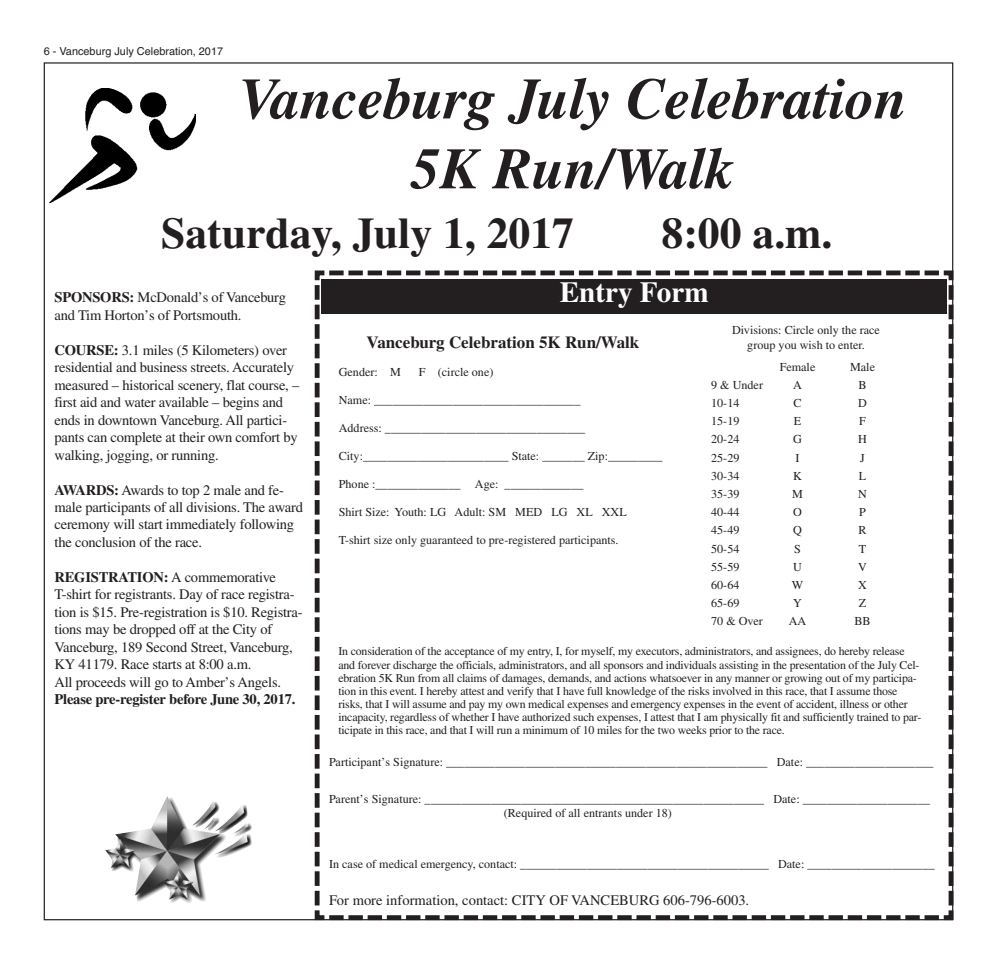
<style>
.page{position:relative;width:997px;height:964px;background:#fff}
.page>*{position:absolute;margin:0;border:0;box-sizing:border-box;transform-origin:0 0}
.t1{font:italic 700 58.25px/69.9px "Times";color:#231f20;text-align:center}
.t2{font:700 43.62px "Times";color:#231f20}
.t3{font:700 29.12px "Times";color:#fff}
.t4{font:700 17px "Times";color:#231f20}
.t5{font:14.5px/17.5px "Times";letter-spacing:-.015em;color:#231f20}
.t6{font:12.12px/14.5px "Times";color:#231f20;text-align:center}
.t7{font:11.88px/13.1px "Times";letter-spacing:-.015em;color:#231f20}
.t8{font:10.88px "Helvetica";color:#231f20}
.s1{font-weight:700}
</style>
<div class="page">
<svg style="left:312px;top:268px;width:642px;height:653px"></svg>
<div style="left:337px;top:328px;width:331px;height:229px;background:#fff"></div>
<div style="left:709px;top:325px;width:192px;height:311px;background:#fff"></div>
<div style="left:337px;top:646px;width:586px;height:102px;background:#fff"></div>
<div style="left:328px;top:753px;width:608px;height:159px;background:#fff"></div>
<div style="left:321px;top:279px;width:625px;height:35px;background:#231f20"></div>
<img style="left:105px;top:796px;width:147px;height:107px">
<img style="left:50px;top:89px;width:145px;height:113px">
<p class="t8" style="left:44px;top:47px;width:181px">6 - Vanceburg July Celebration, 2017</p>
<p class="t1" style="left:239px;top:69px;width:669px">Vanceburg July Celebration<br>5K Run/Walk</p>
<p class="t2" style="left:161px;top:218px;width:414px">Saturday, July 1, 2017</p>
<p class="t2" style="left:661px;top:218px;width:172px">8:00 a.m.</p>
<p class="t5" style="left:54px;top:290px;width:233px"><span class="s1">SPONSORS:</span> McDonald’s of Vanceburg and Tim Horton’s of Portsmouth.</p>
<p class="t5" style="left:54px;top:342px;width:246px"><span class="s1">COURSE:</span> 3.1 miles (5 Kilometers) over residential and business streets. Accurately measured – historical scenery, flat course, – first aid and water available – begins and ends in downtown Vanceburg. All partici&shy;pants can complete at their own comfort by walking, jogging, or running.</p>
<p class="t5" style="left:54px;top:482px;width:250px"><span class="s1">AWARDS:</span> Awards to top 2 male and fe&shy;male participants of all divisions. The award ceremony will start immediately following the conclusion of the race.</p>
<p class="t5" style="left:54px;top:569px;width:249px"><span class="s1">REGISTRATION:</span> A commemorative T-shirt for registrants. Day of race registra&shy;tion is $15. Pre-registration is $10. Registra&shy;tions may be dropped off at the City of Vanceburg, 189 Second Street, Vanceburg, KY 41179. Race starts at 8:00 a.m.<br>All proceeds will go to Amber’s Angels.<br><span class="s1">Please pre-register before June 30, 2017.</span></p>
<p class="t3" style="left:559px;top:282px;width:150px">Entry Form</p>
<p class="t6" style="left:731px;top:324px;width:149px">Divisions: Circle only the race group you wish to enter.</p>
<p class="t6" style="left:779px;top:360px;width:37px">Female</p>
<p class="t6" style="left:849px;top:360px;width:26px">Male</p>
<p class="t6" style="left:711px;top:378px;width:53px">9 &amp; Under</p>
<p class="t6" style="left:792px;top:378px;width:10px">A</p>
<p class="t6" style="left:858px;top:378px;width:10px">B</p>
<p class="t6" style="left:711px;top:397px;width:30px">10-14</p>
<p class="t6" style="left:793px;top:397px;width:10px">C</p>
<p class="t6" style="left:857px;top:397px;width:10px">D</p>
<p class="t6" style="left:711px;top:415px;width:30px">15-19</p>
<p class="t6" style="left:793px;top:415px;width:9px">E</p>
<p class="t6" style="left:858px;top:415px;width:8px">F</p>
<p class="t6" style="left:711px;top:433px;width:30px">20-24</p>
<p class="t6" style="left:792px;top:433px;width:10px">G</p>
<p class="t6" style="left:857px;top:433px;width:10px">H</p>
<p class="t6" style="left:711px;top:451px;width:30px">25-29</p>
<p class="t6" style="left:795px;top:451px;width:6px">I</p>
<p class="t6" style="left:859px;top:451px;width:6px">J</p>
<p class="t6" style="left:711px;top:469px;width:30px">30-34</p>
<p class="t6" style="left:792px;top:469px;width:10px">K</p>
<p class="t6" style="left:858px;top:469px;width:9px">L</p>
<p class="t6" style="left:711px;top:488px;width:30px">35-39</p>
<p class="t6" style="left:791px;top:488px;width:12px">M</p>
<p class="t6" style="left:857px;top:488px;width:10px">N</p>
<p class="t6" style="left:711px;top:506px;width:30px">40-44</p>
<p class="t6" style="left:792px;top:506px;width:10px">O</p>
<p class="t6" style="left:858px;top:506px;width:8px">P</p>
<p class="t6" style="left:711px;top:524px;width:30px">45-49</p>
<p class="t6" style="left:792px;top:524px;width:10px">Q</p>
<p class="t6" style="left:858px;top:524px;width:10px">R</p>
<p class="t6" style="left:711px;top:542px;width:30px">50-54</p>
<p class="t6" style="left:793px;top:542px;width:8px">S</p>
<p class="t6" style="left:858px;top:542px;width:9px">T</p>
<p class="t6" style="left:711px;top:560px;width:30px">55-59</p>
<p class="t6" style="left:792px;top:560px;width:10px">U</p>
<p class="t6" style="left:857px;top:560px;width:10px">V</p>
<p class="t6" style="left:711px;top:579px;width:30px">60-64</p>
<p class="t6" style="left:791px;top:579px;width:13px">W</p>
<p class="t6" style="left:857px;top:579px;width:10px">X</p>
<p class="t6" style="left:711px;top:597px;width:30px">65-69</p>
<p class="t6" style="left:792px;top:597px;width:10px">Y</p>
<p class="t6" style="left:858px;top:597px;width:9px">Z</p>
<p class="t6" style="left:711px;top:615px;width:53px">70 &amp; Over</p>
<p class="t6" style="left:788px;top:615px;width:19px">AA</p>
<p class="t6" style="left:854px;top:615px;width:18px">BB</p>
<p class="t7" style="left:338px;top:646px;width:584px">In consideration of the acceptance of my entry, I, for myself, my executors, administrators, and assignees, do hereby release and forever discharge the officials, administrators, and all sponsors and individuals assisting in the presentation of the July Cel&shy;ebration 5K Run from all claims of damages, demands, and actions whatsoever in any manner or growing out of my participa&shy;tion in this event. I hereby attest and verify that I have full knowledge of the risks involved in this race, that I assume those risks, that I will assume and pay my own medical expenses and emergency expenses in the event of accident, illness or other incapacity, regardless of whether I have authorized such expenses, I attest that I am physically fit and sufficiently trained to par&shy;ticipate in this race, and that I will run a minimum of 10 miles for the two weeks prior to the race.</p>
<p class="t6" style="left:329px;top:756px;width:605px">Participant’s Signature: _____________________________________________________ Date: _____________________</p>
<p class="t6" style="left:503px;top:792px;width:427px;text-align:left;text-indent:-175px">Parent’s Signature: ________________________________________________________ Date: _____________________ (Required of all entrants under 18)</p>
<p class="t4" style="left:366px;top:336px;width:274px">Vanceburg Celebration 5K Run/Walk</p>
<p class="t6" style="left:339px;top:366px;width:63px">Gender: M</p>
<p class="t6" style="left:419px;top:366px;width:76px">F (circle one)</p>
<p class="t6" style="left:339px;top:394px;width:243px">Name: __________________________________</p>
<p class="t6" style="left:339px;top:422px;width:248px">Address: _________________________________</p>
<p class="t6" style="left:339px;top:450px;width:325px">City:________________________ State: _______ Zip:_________</p>
<p class="t6" style="left:339px;top:477px;width:246px">Phone :______________ Age: _____________</p>
<p class="t6" style="left:339px;top:505px;width:289px">Shirt Size: Youth: LG Adult: SM MED LG XL XXL</p>
<p class="t6" style="left:339px;top:533px;width:281px">T-shirt size only guaranteed to pre-registered participants.</p>
<p class="t6" style="left:329px;top:858px;width:607px">In case of medical emergency, contact: ___________________________________ ______ Date: _____________________</p>
<p class="t5" style="left:329px;top:892px;width:421px">For more information, contact: CITY OF VANCEBURG 606-796-6003.</p>
</div>
